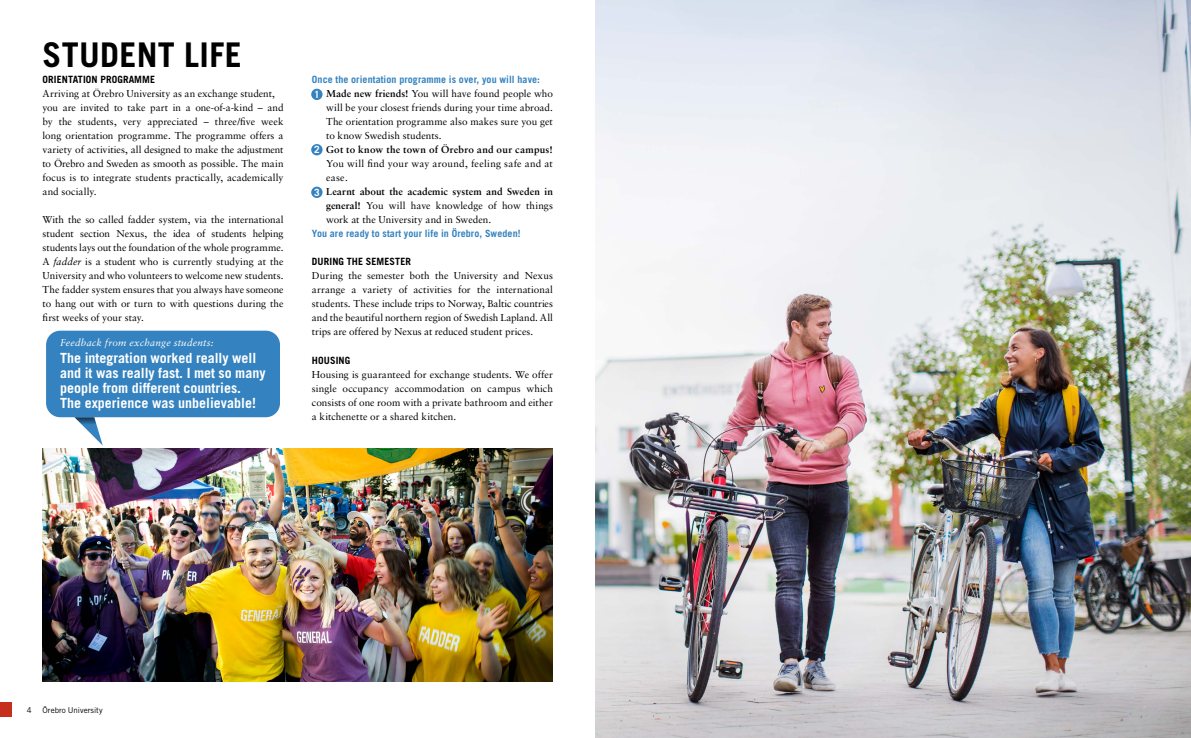
<style>
.page{position:relative;width:1191px;height:738px;background:#fff}
.page>*{position:absolute;margin:0;border:0;box-sizing:border-box;transform-origin:0 0}
.t1{font:700 34px "Trade Gothic LT Std";letter-spacing:.01em;color:#000}
.t2{font:700 14px/15px "Trade Gothic LT Std";color:#fff}
.t3{font:10px/14px "Sabon LT Std";color:#000;text-align:justify}
.t4{font:700 10px "Trade Gothic LT Std";letter-spacing:.01em;color:#3482bf}
.t5{font:10px/14px "Sabon LT Std";letter-spacing:.02em;color:#000}
.t6{font:700 10px "Trade Gothic LT Std";letter-spacing:.01em;color:#000}
.t7{font:700 10px "Sabon LT Std";letter-spacing:.02em;color:#000}
.t8{font:italic 10px "Sabon LT Std";letter-spacing:.02em;color:#fff}
.t9{font:700 10px "Trade Gothic LT Std";color:#fff}
.t10{font:8px "Trade Gothic LT Std";color:#000}
.s1{font-style:italic}
.s2{font-weight:700}
</style>
<div class="page">
<div style="left:0;top:702px;width:11px;height:14px;background:#c62f1b"></div>
<img style="left:595px;top:0;width:596px;height:737px">
<img style="left:43px;top:448px;width:510px;height:232px">
<div style="left:311px;top:89px;width:11px;height:11px;background:#3482bf;border-radius:50%"></div>
<div style="left:311px;top:186px;width:11px;height:12px;background:#3482bf;border-radius:50%"></div>
<div style="left:311px;top:144px;width:11px;height:11px;background:#3482bf;border-radius:50%"></div>
<div style="left:46px;top:330px;width:234px;height:87px;background:#3482bf;border-radius:14px"></div>
<svg style="left:74px;top:417px;width:29px;height:28px"></svg>
<h1 class="t1" style="left:43px;top:34px;width:201px">STUDENT LIFE</h1>
<p class="t6" style="left:43px;top:73px;width:114px">ORIENTATION PROGRAMME</p>
<p class="t3" style="left:43px;top:86px;width:242px;text-align:left">Arriving at Örebro University as an exchange student, you are invited to take part in a one-of-a-kind – and by the students, very appreciated – three/five week long orientation programme. The programme offers a variety of activities, all designed to make the adjustment to Örebro and Sweden as smooth as possible. The main focus is to integrate students practically, academically and socially.</p>
<p class="t3" style="left:43px;top:212px;width:242px">With the so called fadder system, via the international student section Nexus, the idea of students helping students lays out the foundation of the whole programme.<br>A <span class="s1">fadder</span> is a student who is currently studying at the University and who volunteers to welcome new students.<br>The fadder system ensures that you always have someone to hang out with or turn to with questions during the first weeks of your stay.</p>
<p class="t8" style="left:60px;top:337px;width:155px">Feedback from exchange students:</p>
<h2 class="t2" style="left:60px;top:350px;width:207px">The integration worked really well and it was really fast. I met so many people from different countries.<br>The experience was unbelievable!</h2>
<p class="t4" style="left:312px;top:73px;width:230px">Once the orientation programme is over, you will have:</p>
<p class="t3" style="left:326px;top:86px;width:228px"><span class="s2">Made new friends!</span> You will have found people who will be your closest friends during your time abroad.<br>The orientation programme also makes sure you get to know Swedish students.</p>
<p class="t7" style="left:326px;top:143px;width:228px">Got to know the town of Örebro and our campus!</p>
<p class="t5" style="left:326px;top:156px;width:228px">You will find your way around, feeling safe and at ease.</p>
<p class="t3" style="left:326px;top:184px;width:228px"><span class="s2">Learnt about the academic system and Sweden in general!</span> You will have knowledge of how things work at the University and in Sweden.</p>
<p class="t4" style="left:312px;top:227px;width:210px">You are ready to start your life in Örebro, Sweden!</p>
<p class="t6" style="left:312px;top:255px;width:101px">DURING THE SEMESTER</p>
<p class="t3" style="left:312px;top:268px;width:242px">During the semester both the University and Nexus arrange a variety of activities for the international students. These include trips to Norway, Baltic countries and the beautiful northern region of Swedish Lapland. All trips are offered by Nexus at reduced student prices.</p>
<p class="t6" style="left:312px;top:353px;width:40px">HOUSING</p>
<p class="t3" style="left:312px;top:366px;width:242px">Housing is guaranteed for exchange students. We offer single occupancy accommodation on campus which consists of one room with a private bathroom and either a kitchenette or a shared kitchen.</p>
<p class="t9" style="left:314px;top:88px;width:7px">1</p>
<p class="t9" style="left:314px;top:143px;width:7px">2</p>
<p class="t9" style="left:314px;top:186px;width:7px">3</p>
<p class="t10" style="left:27px;top:704px;width:6px">4</p>
<p class="t10" style="left:43px;top:704px;width:62px">Örebro University</p>
</div>
